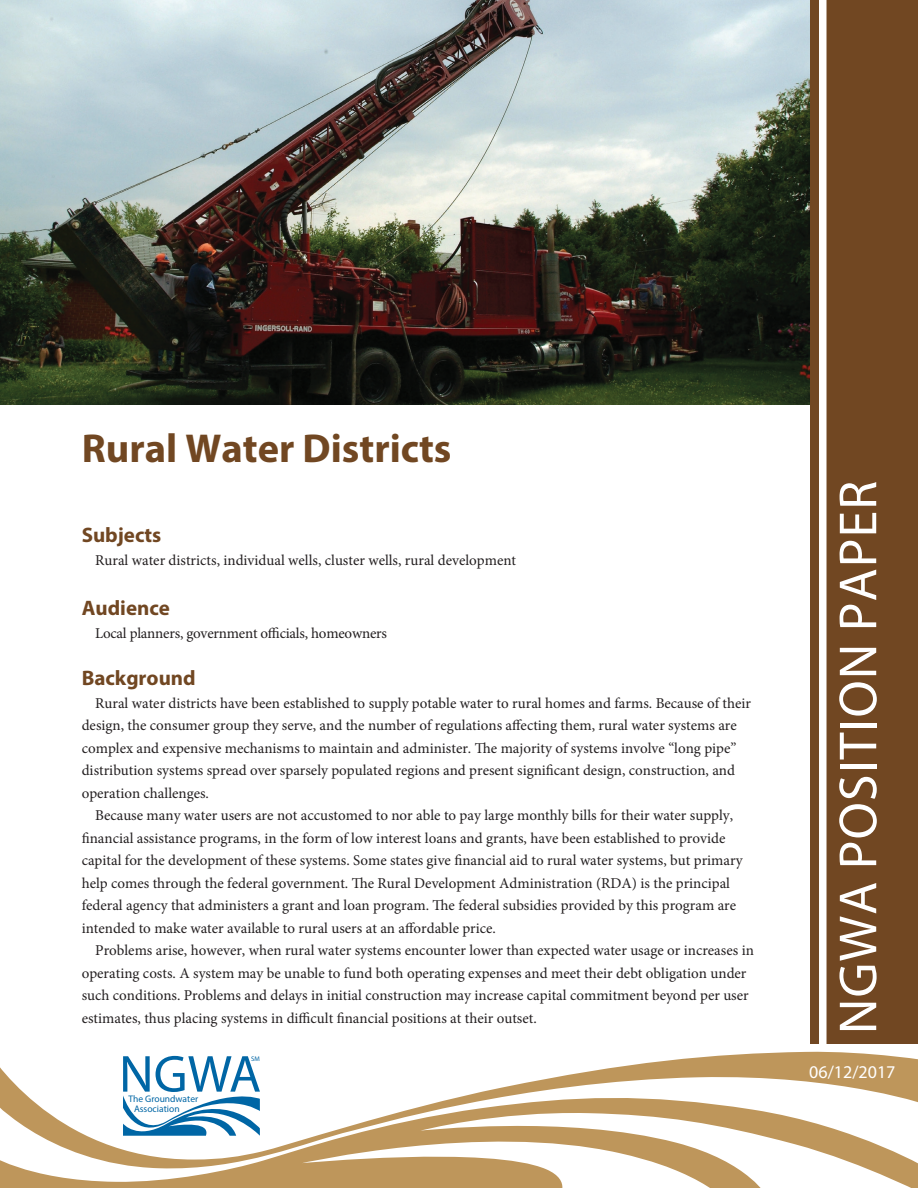
<style>
.page{position:relative;width:918px;height:1188px;background:#fff}
.page>*{position:absolute;margin:0;border:0;box-sizing:border-box;transform-origin:0 0}
.t1{font:54px "Myriad Pro";letter-spacing:.02em;color:#fff}
.t2{font:52.5px "Myriad Pro";color:#0066a5}
.t3{font:700 40.5px "Myriad Pro";color:#714722}
.t4{font:700 21px "Myriad Pro";color:#714722}
.t5{font:18px "Myriad Pro";color:#fff}
.t6{font:15px/22.5px "Minion Pro";color:#231f20}
.t7{font:9.6px/9.4px "Myriad Pro";color:#0066a5}
.t8{font:6.75px "Myriad Pro";color:#0066a5}
</style>
<div class="page">
<img style="left:0;top:0;width:810px;height:405px">
<div style="left:810px;top:0;width:108px;height:1044px;background:#714722"></div>
<div style="left:819px;top:0;width:8px;height:1188px;background:#fff"></div>
<svg style="left:0;top:1051px;width:918px;height:42px"></svg>
<svg style="left:0;top:1093px;width:918px;height:95px"></svg>
<p class="t3" style="left:82px;top:421px;width:371px">Rural Water Districts</p>
<p class="t4" style="left:82px;top:521px;width:81px">Subjects</p>
<p class="t6" style="left:95px;top:549px;width:422px">Rural water districts, individual wells, cluster wells, rural development</p>
<p class="t4" style="left:82px;top:594px;width:90px">Audience</p>
<p class="t6" style="left:95px;top:622px;width:293px">Local planners, government officials, homeowners</p>
<p class="t4" style="left:82px;top:665px;width:116px">Background</p>
<p class="t6" style="left:82px;top:692px;width:671px;text-indent:14px">Rural water districts have been established to supply potable water to rural homes and farms. Because of their design, the consumer group they serve, and the number of regulations affecting them, rural water systems are complex and expensive mechanisms to maintain and administer. The majority of systems involve “long pipe” distribution systems spread over sparsely populated regions and present significant design, construction, and operation challenges.</p>
<p class="t6" style="left:82px;top:804px;width:662px;text-indent:14px">Because many water users are not accustomed to nor able to pay large monthly bills for their water supply, financial assistance programs, in the form of low interest loans and grants, have been established to provide capital for the development of these systems. Some states give financial aid to rural water systems, but primary help comes through the federal government. The Rural Development Administration (RDA) is the principal federal agency that administers a grant and loan program. The federal subsidies provided by this program are intended to make water available to rural users at an affordable price.</p>
<p class="t6" style="left:82px;top:939px;width:674px;text-indent:14px">Problems arise, however, when rural water systems encounter lower than expected water usage or increases in operating costs. A system may be unable to fund both operating expenses and meet their debt obligation under such conditions. Problems and delays in initial construction may increase capital commitment beyond per user estimates, thus placing systems in difficult financial positions at their outset.</p>
<p class="t2" style="left:119px;top:1042px;width:144px">NGWA</p>
<p class="t7" style="left:134px;top:1094px;width:66px;text-indent:-6px">The Groundwater<br>Association</p>
<p class="t8" style="left:251px;top:1054px;width:10px">SM</p>
<p class="t1" style="left:825px;top:1034px;width:555px;rotate:-90deg">NGWA POSITION PAPER</p>
<p class="t5" style="left:809px;top:1061px;width:88px">06/12/2017</p>
</div>
